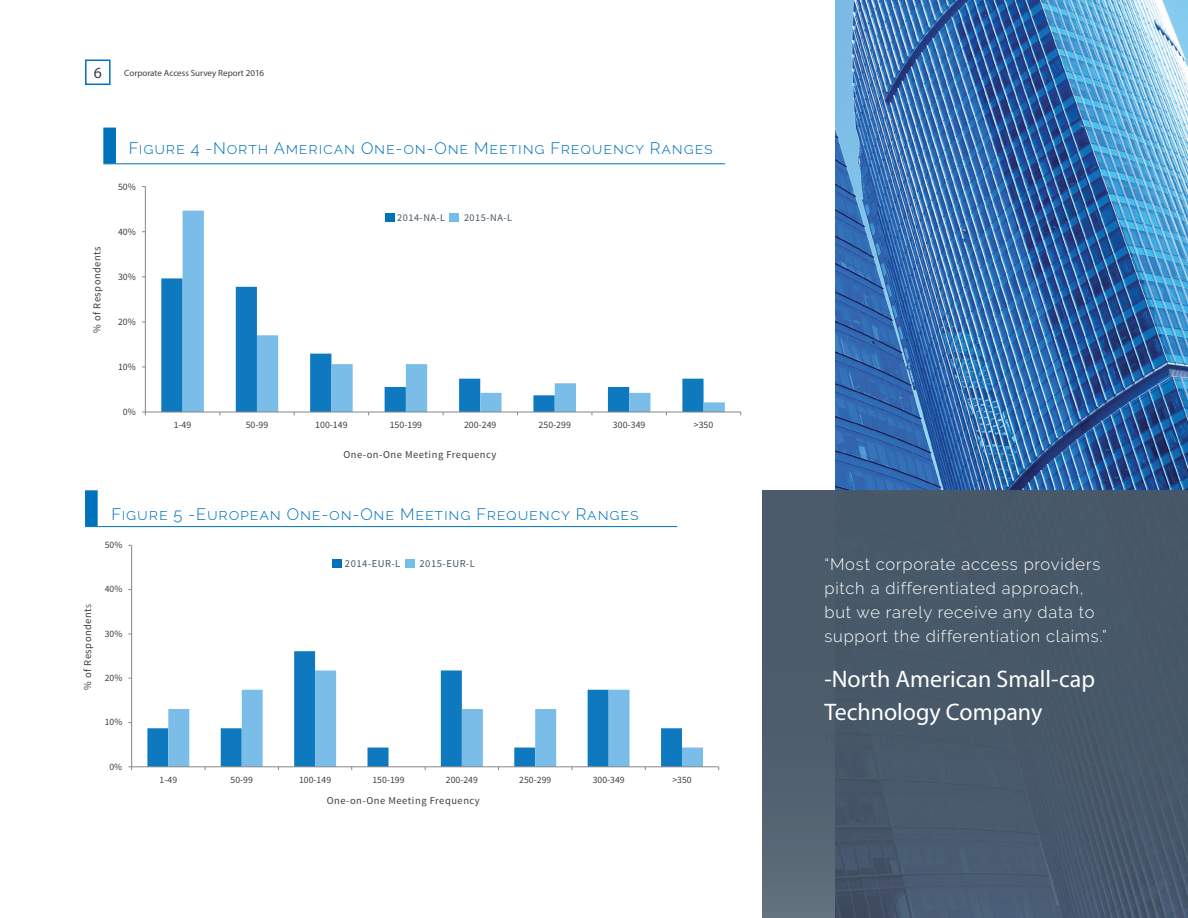
<style>
.page{position:relative;width:1188px;height:918px;background:#fff}
.page>*{position:absolute;margin:0;border:0;box-sizing:border-box;transform-origin:0 0}
.t1{font:24px/32.4px "Myriad Pro";color:#fff}
.t2{font:300 16.5px/24px "Raleway";letter-spacing:.05em;color:#fff}
.t3{font:300 16.5px "Raleway";letter-spacing:.05em;color:#0072bc}
.t4{font:15.75px "Myriad Pro";color:#3e3e3f}
.t5{font:10.5px "Source Sans Pro";letter-spacing:.05em;color:#3e3e3f}
.t6{font:10.5px "Source Sans Pro";letter-spacing:.05em;color:#465766}
.t7{font:10.35px "Source Sans Pro";letter-spacing:.05em;color:#465766}
.t8{font:9.75px "Source Sans Pro";letter-spacing:-.005em;color:#3f3f3f}
.t9{font:9px "Myriad Pro";color:#3e3e3f}
.s1{font-size:7.35px}
</style>
<div class="page">
<div style="left:85px;top:60px;width:26px;height:25px;border:2px solid #0072bc"></div>
<img style="left:835px;top:0;width:353px;height:490px">
<svg style="left:147px;top:651px;width:169px;height:115px"></svg>
<svg style="left:168px;top:670px;width:535px;height:96px"></svg>
<hr style="left:131px;top:545px;width:1px;height:222px;background:#868686">
<hr style="left:132px;top:766px;width:587px;height:1px;background:#868686">
<svg style="left:161px;top:278px;width:22px;height:134px;background:#177ec1"></svg>
<svg style="left:183px;top:211px;width:542px;height:201px"></svg>
<hr style="left:145px;top:187px;width:1px;height:225px;background:#868686">
<hr style="left:145px;top:412px;width:596px;height:1px;background:#868686">
<div style="left:103px;top:128px;width:13px;height:36px;background:#0072bc;border:2px solid #0072bc"></div>
<hr style="left:103px;top:164px;width:622px;height:1px;background:#0072bc">
<div style="left:85px;top:490px;width:13px;height:36px;background:#0072bc;border:2px solid #0072bc"></div>
<hr style="left:85px;top:526px;width:592px;height:1px;background:#0072bc">
<div style="left:385px;top:213px;width:10px;height:9px;background:#0072bc"></div>
<div style="left:450px;top:213px;width:9px;height:9px;background:#73bde9"></div>
<div style="left:333px;top:559px;width:9px;height:9px;background:#0072bc"></div>
<div style="left:405px;top:559px;width:10px;height:9px;background:#73bde9"></div>
<div style="left:763px;top:490px;width:72px;height:428px;background:linear-gradient(to bottom,#465664,#5b6a77)"></div>
<img style="left:835px;top:490px;width:353px;height:428px">
<h3 class="t4" style="left:94px;top:63px;width:10px">6</h3>
<p class="t9" style="left:124px;top:68px;width:141px">Corporate Access Survey Report 2016</p>
<h2 class="t3" style="left:129px;top:139px;width:586px">Figure 4 -North American One-on-One Meeting Frequency Ranges</h2>
<p class="t5" style="left:90px;top:333px;width:89px;rotate:-90deg">% of Respondents</p>
<p class="t8" style="left:118px;top:180px;width:19px">50%</p>
<p class="t8" style="left:118px;top:225px;width:19px">40%</p>
<p class="t8" style="left:118px;top:270px;width:19px">30%</p>
<p class="t8" style="left:118px;top:315px;width:19px">20%</p>
<p class="t8" style="left:118px;top:361px;width:19px">10%</p>
<p class="t8" style="left:123px;top:406px;width:14px">0%</p>
<p class="t7" style="left:397px;top:211px;width:50px">2014-NA-L</p>
<p class="t7" style="left:464px;top:211px;width:50px">2015-NA-L</p>
<p class="t8" style="left:174px;top:419px;width:19px">1-49</p>
<p class="t8" style="left:246px;top:419px;width:24px">50-99</p>
<p class="t8" style="left:315px;top:419px;width:34px">100-149</p>
<p class="t8" style="left:390px;top:419px;width:34px">150-199</p>
<p class="t8" style="left:464px;top:419px;width:34px">200-249</p>
<p class="t8" style="left:539px;top:419px;width:34px">250-299</p>
<p class="t8" style="left:613px;top:419px;width:34px">300-349</p>
<p class="t8" style="left:694px;top:419px;width:21px">&gt;350</p>
<p class="t5" style="left:343px;top:448px;width:155px">One-on-One Meeting Frequency</p>
<h2 class="t3" style="left:112px;top:505px;width:529px">Figure 5 -European One-on-One Meeting Frequency Ranges</h2>
<p class="t8" style="left:105px;top:539px;width:19px">50%</p>
<p class="t5" style="left:81px;top:690px;width:88px;rotate:-90deg">% of Respondent<span class="s1">s</span></p>
<p class="t8" style="left:105px;top:583px;width:19px">40%</p>
<p class="t8" style="left:105px;top:627px;width:19px">30%</p>
<p class="t8" style="left:105px;top:672px;width:19px">20%</p>
<p class="t8" style="left:105px;top:716px;width:19px">10%</p>
<p class="t8" style="left:110px;top:760px;width:14px">0%</p>
<p class="t6" style="left:345px;top:557px;width:57px">2014-EUR-L</p>
<p class="t6" style="left:419px;top:557px;width:57px">2015-EUR-L</p>
<h2 class="t2" style="left:824px;top:552px;width:284px">“Most corporate access providers pitch a differentiated approach, but we rarely receive any data to support the differentiation claims.”</h2>
<h1 class="t1" style="left:824px;top:663px;width:272px">-North American Small-cap<br>Technology Company</h1>
<p class="t8" style="left:160px;top:774px;width:19px">1-49</p>
<p class="t8" style="left:231px;top:774px;width:24px">50-99</p>
<p class="t8" style="left:299px;top:774px;width:34px">100-149</p>
<p class="t8" style="left:373px;top:774px;width:34px">150-199</p>
<p class="t8" style="left:446px;top:774px;width:34px">200-249</p>
<p class="t8" style="left:519px;top:774px;width:34px">250-299</p>
<p class="t8" style="left:593px;top:774px;width:34px">300-349</p>
<p class="t8" style="left:672px;top:774px;width:21px">&gt;350</p>
<p class="t5" style="left:327px;top:794px;width:155px">One-on-One Meeting Frequency</p>
</div>
